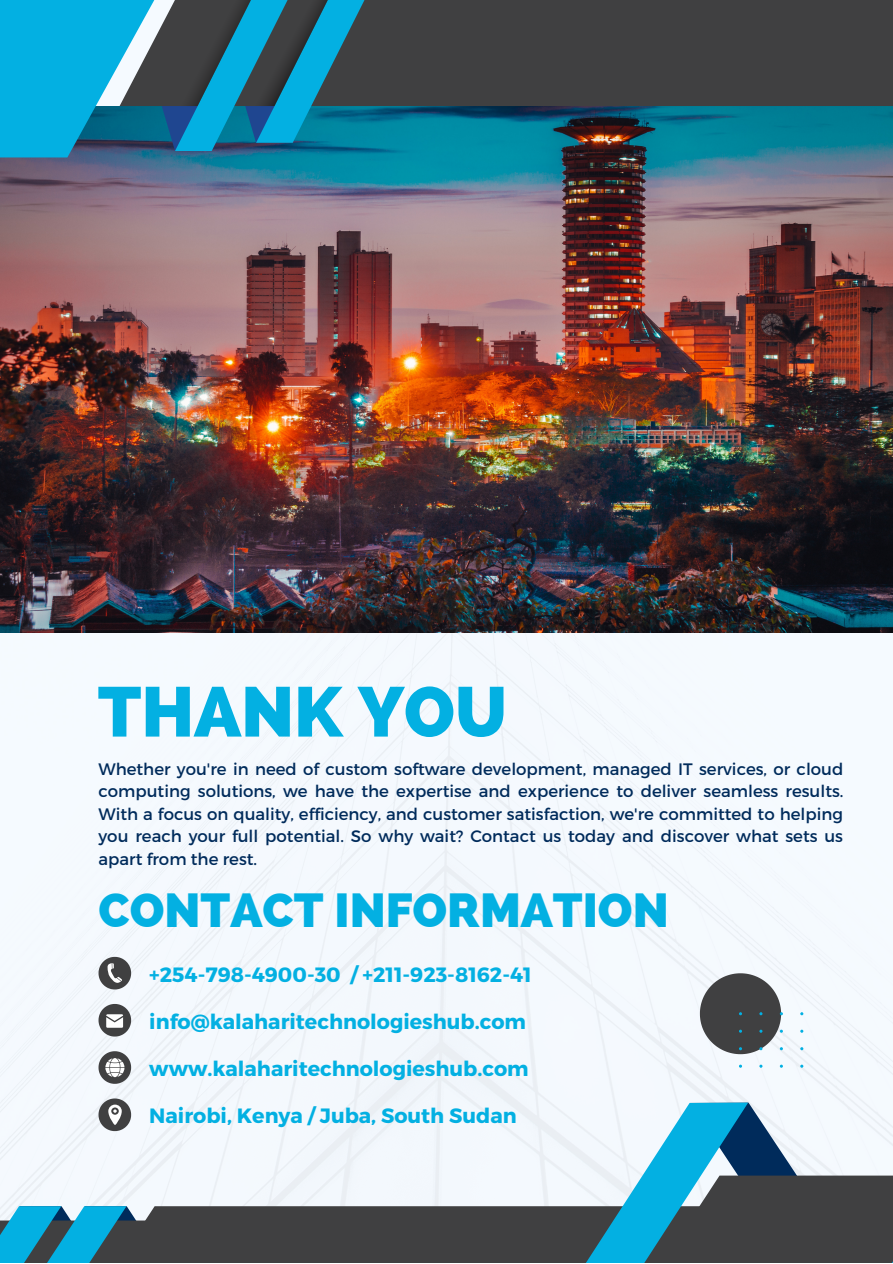
<style>
.page{position:relative;width:893px;height:1264px;background:#fff}
.page>*{position:absolute;margin:0;border:0;box-sizing:border-box;transform-origin:0 0}
.t1{font:800 70.2px "Raleway";color:#03b0e2}
.t2{font:800 47.85px "Raleway";color:#03b0e2}
.t3{font:700 20.7px "Montserrat";color:#03b0e2}
.t4{font:16.5px/22.5px "Montserrat";color:#002b5b;text-align:justify}
</style>
<div class="page">
<div style="left:0;top:633px;width:892px;height:465px;background:#f5f9fe"></div>
<img style="left:0;top:106px;width:892px;height:527px">
<div style="left:377px;top:0;width:515px;height:106px;background:#404041"></div>
<svg style="left:0;top:0;width:377px;height:157px;background:#1f83a3"></svg>
<svg style="left:738px;top:1064px;width:4px;height:3px"></svg>
<svg style="left:699px;top:973px;width:83px;height:81px"></svg>
<svg style="left:98px;top:956px;width:33px;height:33px"></svg>
<svg style="left:98px;top:1003px;width:33px;height:33px"></svg>
<svg style="left:98px;top:1051px;width:33px;height:32px"></svg>
<svg style="left:0;top:1098px;width:892px;height:164px"></svg>
<h1 class="t1" style="left:98px;top:670px;width:411px">THANK YOU</h1>
<p class="t4" style="left:98px;top:756px;width:746px">Whether you're in need of custom software development, managed IT services, or cloud computing solutions, we have the expertise and experience to deliver seamless results.<br>With a focus on quality, efficiency, and customer satisfaction, we're committed to helping you reach your full potential. So why wait? Contact us today and discover what sets us apart from the rest.</p>
<h2 class="t2" style="left:98px;top:881px;width:571px">CONTACT INFORMATION</h2>
<p class="t3" style="left:149px;top:960px;width:384px">+254-798-4900-30 / +211-923-8162-41</p>
<p class="t3" style="left:149px;top:1007px;width:378px">info@kalaharitechnologieshub.com</p>
<p class="t3" style="left:149px;top:1055px;width:381px">www.kalaharitechnologieshub.com</p>
<p class="t3" style="left:149px;top:1102px;width:369px">Nairobi, Kenya / Juba, South Sudan</p>
</div>
